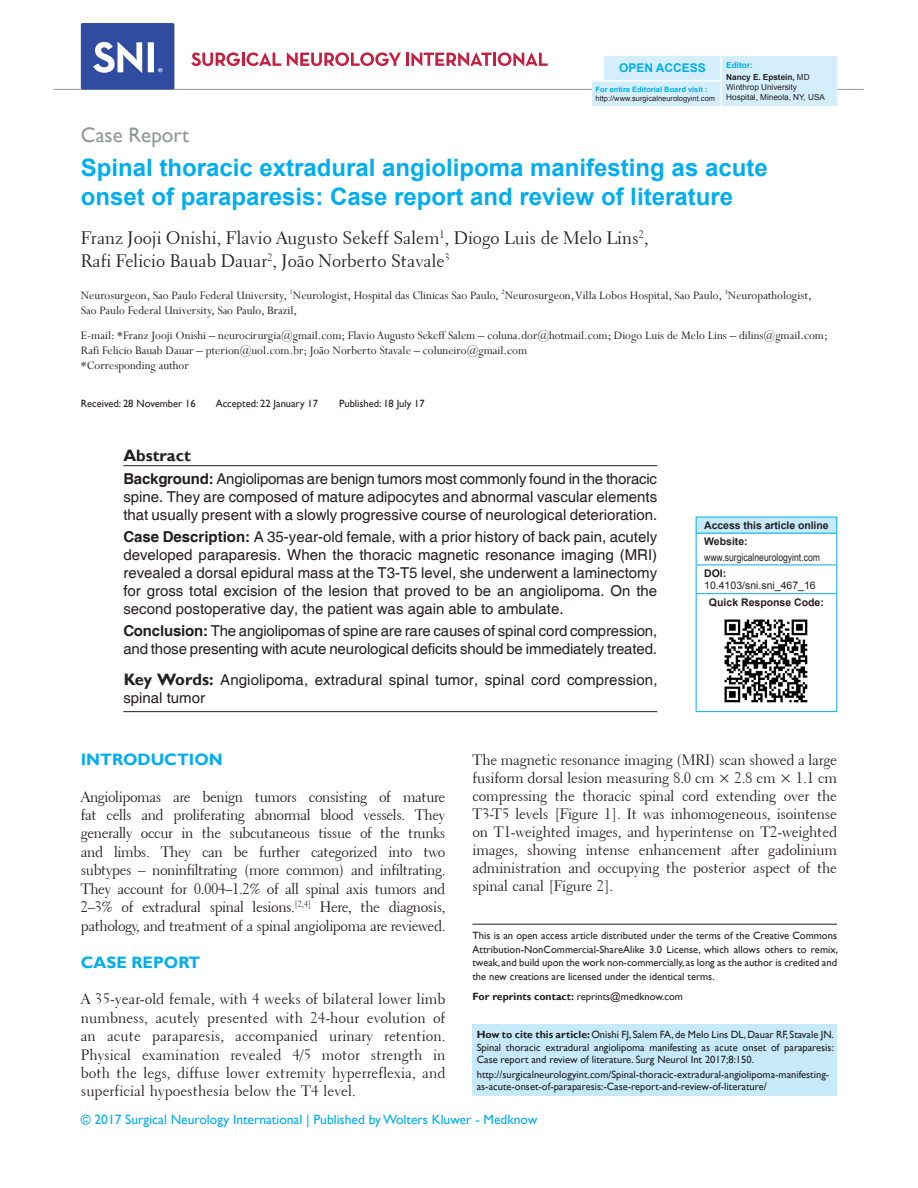
<style>
.page{position:relative;width:918px;height:1188px;background:#fff}
.page>*{position:absolute;margin:0;border:0;box-sizing:border-box;transform-origin:0 0}
.AT{font:700 24px/28.8px "Arial";color:#00aeef}
.AH{font:21px "Gill Sans";color:#939598}
.AU{font:18px/22.5px "Transitional 521 BT Roman A";color:#231f20}
.t1{font:700 16.5px "Gill Sans";color:#00aeef}
.ABSH{font:700 16.5px "Gill Sans";color:#231f20}
.TX{font:15px/18.5px "Transitional 521 BT Roman A";letter-spacing:-.015em;color:#231f20;text-align:justify}
.ABS{font:15px/18px "Helvetica";letter-spacing:-.01em;color:#231f20;text-align:justify}
.KWD{font:15px/18px "Helvetica";letter-spacing:.01em;color:#231f20}
.t2{font:13.5px "Gill Sans";color:#00aeef}
.ADD{font:12.75px/15px "Perpetua";color:#231f20}
.AFF{font:12.75px/15px "Perpetua";color:#231f20}
.t3{font:700 12px "Arial";color:#00aeef}
.Published{font:10.5px/12.6px "Gill Sans";color:#231f20;text-align:justify}
.OS{font:10.5px/13.5px "Gill Sans";color:#231f20;text-align:justify}
.HIS{font:10.5px "Gill Sans";color:#231f20}
.AAO{font:700 10.5px "Arial";letter-spacing:-.005em;color:#231f20}
.WEB{font:10.5px "Arial Narrow";color:#231f20}
.WEB-2{font:10.5px/12.6px "Arial";color:#231f20}
.WEB-3{font:700 10.5px "Arial";color:#231f20}
.t4{font:8.25px/9.9px "Arial";letter-spacing:-.005em;color:#231f20}
.t5{font:700 8.25px/12px "Arial";letter-spacing:-.005em;color:#231f20}
.t6{font:7.5px "Arial";color:#231f20}
.t7{font:700 7.5px "Arial";color:#00aeef}
.s1{color:#00aeef}
.s2{font-weight:400}
.s3{font-weight:700}
.s4{font-family:"Gill Sans";font-weight:700;font-size:16.5px}
</style>
<div class="page">
<hr style="left:54px;top:89px;width:810px;height:1px;background:#939598">
<div style="left:723px;top:56px;width:114px;height:50px;background:#d4effb"></div>
<div style="left:605px;top:56px;width:115px;height:24px;background:#d4effb"></div>
<div style="left:593px;top:82px;width:127px;height:24px;background:#d4effb"></div>
<div style="left:81px;top:23px;width:93px;height:67px;background:#304ca1;border-radius:2px"></div>
<svg style="left:191px;top:52px;width:90px;height:14px"></svg>
<svg style="left:287px;top:52px;width:261px;height:14px"></svg>
<svg style="left:93px;top:42px;width:69px;height:31px"></svg>
<hr style="left:123px;top:465px;width:534px;height:1px;background:#231f20">
<hr style="left:123px;top:711px;width:534px;height:1px;background:#231f20">
<div style="left:472px;top:1024px;width:365px;height:72px;background:#c6eafa"></div>
<hr style="left:472px;top:924px;width:365px;height:1px;background:#231f20">
<div style="left:696px;top:517px;width:141px;height:16px;background:#c6eafa"></div>
<svg style="left:696px;top:518px;width:1px;height:15px"></svg>
<svg style="left:836px;top:518px;width:1px;height:15px"></svg>
<hr style="left:696px;top:517px;width:141px;height:1px;background:#00aeef">
<hr style="left:696px;top:534px;width:1px;height:31px;background:#00aeef">
<hr style="left:836px;top:534px;width:1px;height:31px;background:#00aeef">
<hr style="left:696px;top:533px;width:141px;height:1px;background:#00aeef">
<svg style="left:696px;top:566px;width:1px;height:27px"></svg>
<svg style="left:836px;top:566px;width:1px;height:27px"></svg>
<hr style="left:696px;top:565px;width:141px;height:1px;background:#00aeef">
<hr style="left:696px;top:594px;width:1px;height:117px;background:#00aeef">
<hr style="left:836px;top:594px;width:1px;height:117px;background:#00aeef">
<hr style="left:696px;top:593px;width:141px;height:1px;background:#00aeef">
<hr style="left:696px;top:711px;width:141px;height:1px;background:#00aeef">
<img style="left:724px;top:619px;width:84px;height:84px">
<p class="t3" style="left:619px;top:60px;width:88px">OPEN ACCESS</p>
<p class="t7" style="left:596px;top:84px;width:114px">For entire Editorial Board visit :</p>
<p class="t6" style="left:596px;top:93px;width:121px">http://www.surgicalneurologyint.com</p>
<p class="t5" style="left:726px;top:59px;width:85px"><span class="s1">Editor:<br></span>Nancy E. Epstein, <span class="s2">MD</span></p>
<p class="t4" style="left:726px;top:82px;width:100px">Winthrop University<br>Hospital, Mineola, NY, USA</p>
<p class="AH" style="left:81px;top:123px;width:110px">Case Report</p>
<p class="AT" style="left:81px;top:153px;width:688px">Spinal thoracic extradural angiolipoma manifesting as acute onset of paraparesis: Case report and review of literature</p>
<p class="AU" style="left:81px;top:227px;width:569px">Franz Jooji Onishi, Flavio Augusto Sekeff Salem<sup>1</sup>, Diogo Luis de Melo Lins<sup>2</sup>,<br>Rafi Felicio Bauab Dauar<sup>2</sup>, João Norberto Stavale<sup>3</sup></p>
<p class="AFF" style="left:81px;top:287px;width:733px">Neurosurgeon, Sao Paulo Federal University, <sup>1</sup>Neurologist, Hospital das Clinicas Sao Paulo, <sup>2</sup>Neurosurgeon, Villa Lobos Hospital, Sao Paulo, <sup>3</sup>Neuropathologist,<br>Sao Paulo Federal University, Sao Paulo, Brazil,</p>
<p class="ADD" style="left:81px;top:328px;width:748px">E‑mail: *Franz Jooji Onishi – neurocirurgia@gmail.com; Flavio Augusto Sekeff Salem – coluna.dor@hotmail.com; Diogo Luis de Melo Lins – dilins@gmail.com;<br>Rafi Felicio Bauab Dauar – pterion@uol.com.br; João Norberto Stavale – coluneiro@gmail.com<br>*Corresponding author</p>
<p class="HIS" style="left:81px;top:398px;width:116px">Received: 28 November 16</p>
<p class="HIS" style="left:216px;top:398px;width:104px">Accepted: 22 January 17</p>
<p class="HIS" style="left:339px;top:398px;width:87px">Published: 18 July 17</p>
<p class="ABSH" style="left:123px;top:446px;width:69px">Abstract</p>
<p class="ABS" style="left:123px;top:470px;width:535px"><span class="s3">Background:</span> Angiolipomas are benign tumors most commonly found in the thoracic spine. They are composed of mature adipocytes and abnormal vascular elements that usually present with a slowly progressive course of neurological deterioration.</p>
<p class="ABS" style="left:123px;top:528px;width:535px"><span class="s3">Case Description:</span> A 35‑year‑old female, with a prior history of back pain, acutely developed paraparesis. When the thoracic magnetic resonance imaging (MRI) revealed a dorsal epidural mass at the T3‑T5 level, she underwent a laminectomy for gross total excision of the lesion that proved to be an angiolipoma. On the second postoperative day, the patient was again able to ambulate.</p>
<p class="ABS" style="left:123px;top:622px;width:535px"><span class="s3">Conclusion:</span> The angiolipomas of spine are rare causes of spinal cord compression, and those presenting with acute neurological deficits should be immediately treated.</p>
<p class="KWD" style="left:123px;top:671px;width:536px"><span class="s4">Key Words:</span> Angiolipoma, extradural spinal tumor, spinal cord compression, spinal tumor</p>
<p class="AAO" style="left:704px;top:518px;width:126px">Access this article online</p>
<p class="WEB-3" style="left:704px;top:534px;width:45px">Website:</p>
<p class="WEB" style="left:704px;top:549px;width:117px">www.surgicalneurologyint.com</p>
<p class="WEB-2" style="left:704px;top:567px;width:113px"><span class="s3">DOI:<br></span>10.4103/sni.sni_467_16</p>
<p class="AAO" style="left:709px;top:594px;width:116px">Quick Response Code:</p>
<h1 class="t1" style="left:81px;top:750px;width:143px">INTRODUCTION</h1>
<p class="TX" style="left:81px;top:787px;width:366px">Angiolipomas are benign tumors consisting of mature fat cells and proliferating abnormal blood vessels. They generally occur in the subcutaneous tissue of the trunks and limbs. They can be further categorized into two subtypes – noninfiltrating (more common) and infiltrating.<br>They account for 0.004–1.2% of all spinal axis tumors and 2–3% of extradural spinal lesions.<sup>[2,4]</sup> Here, the diagnosis, pathology, and treatment of a spinal angiolipoma are reviewed.</p>
<h1 class="t1" style="left:81px;top:952px;width:121px">CASE REPORT</h1>
<p class="TX" style="left:81px;top:990px;width:366px">A 35‑year‑old female, with 4 weeks of bilateral lower limb numbness, acutely presented with 24‑hour evolution of an acute paraparesis, accompanied urinary retention.<br>Physical examination revealed 4/5 motor strength in both the legs, diffuse lower extremity hyperreflexia, and superficial hypoesthesia below the T4 level.</p>
<p class="TX" style="left:472px;top:751px;width:366px;line-height:18px">The magnetic resonance imaging (MRI) scan showed a large fusiform dorsal lesion measuring 8.0 cm × 2.8 cm × 1.1 cm compressing the thoracic spinal cord extending over the T3‑T5 levels [Figure 1]. It was inhomogeneous, isointense on T1‑weighted images, and hyperintense on T2‑weighted images, showing intense enhancement after gadolinium administration and occupying the posterior aspect of the spinal canal [Figure 2].</p>
<p class="OS" style="left:472px;top:929px;width:367px">This is an open access article distributed under the terms of the Creative Commons Attribution‑NonCommercial‑ShareAlike 3.0 License, which allows others to remix, tweak, and build upon the work non‑commercially, as long as the author is credited and the new creations are licensed under the identical terms.</p>
<p class="OS" style="left:472px;top:990px;width:212px"><span class="s3">For reprints contact:</span> reprints@medknow.com</p>
<p class="Published" style="left:477px;top:1028px;width:359px"><span class="s3">How to cite this article:</span> Onishi FJ, Salem FA, de Melo Lins DL, Dauar RF, Stavale JN.<br>Spinal thoracic extradural angiolipoma manifesting as acute onset of paraparesis:<br>Case report and review of literature. Surg Neurol Int 2017;8:150.</p>
<p class="Published" style="left:477px;top:1068px;width:354px">http://surgicalneurologyint.com/Spinal-thoracic-extradural-angiolipoma-manifesting&shy;as-acute-onset-of-paraparesis:-Case-report-and-review-of-literature/</p>
<p class="t2" style="left:81px;top:1112px;width:458px">© 2017 Surgical Neurology International | Published by Wolters Kluwer - Medknow</p>
</div>
